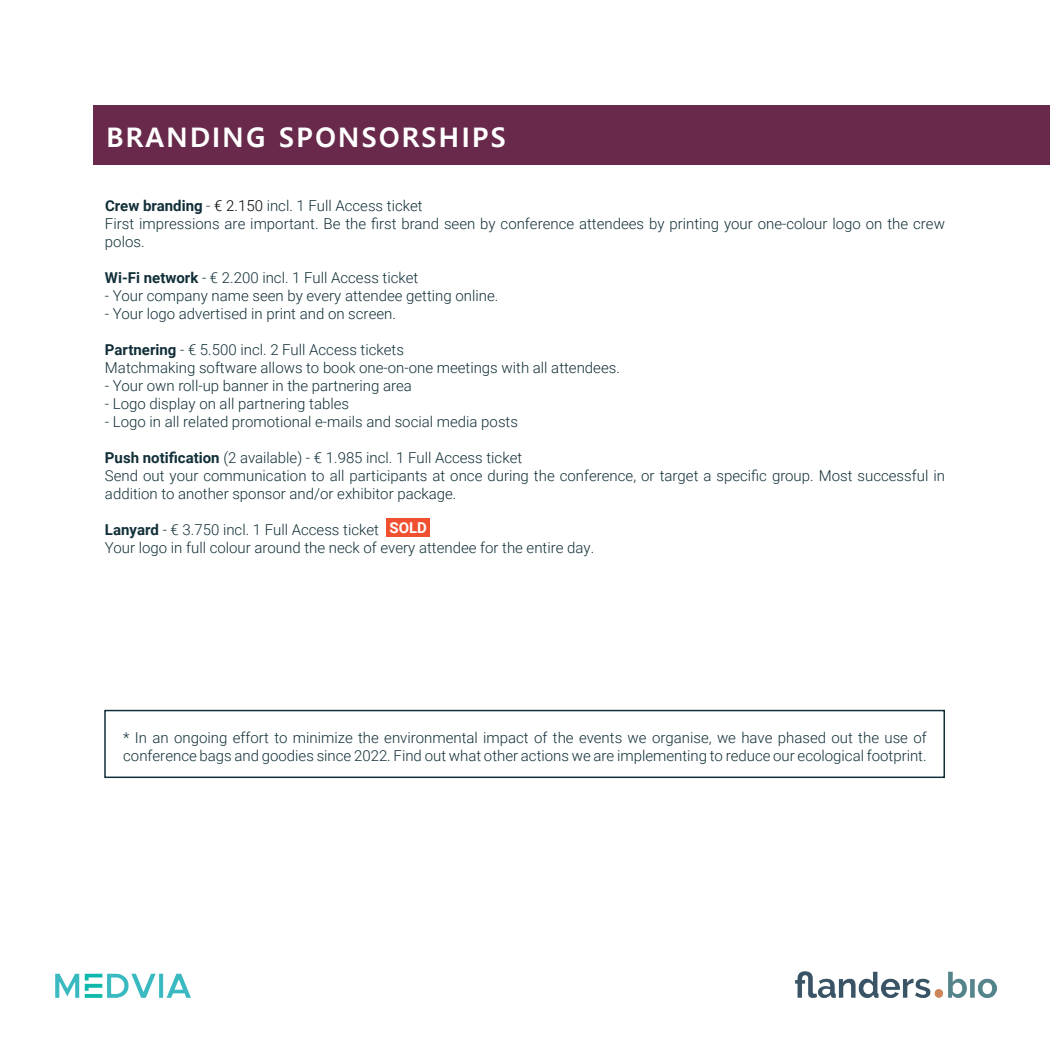
<style>
.page{position:relative;width:1050px;height:1050px;background:#fff}
.page>*{position:absolute;margin:0;border:0;box-sizing:border-box;transform-origin:0 0}
.t1{font:700 27px "Malgun Gothic";letter-spacing:.075em;color:#fff}
.t2{font:300 15px/18px "Roboto";color:#112f38}
.t3{font:700 15px "Roboto";color:#fff}
.s1{font-weight:700}
.s2{color:#000001}
</style>
<div class="page">
<div style="left:93px;top:105px;width:957px;height:60px;background:#68294b"></div>
<img style="left:795px;top:971px;width:202px;height:27px">
<div style="left:104px;top:710px;width:841px;height:68px;background:#fff;border:2px solid #112f38"></div>
<img style="left:55px;top:973px;width:136px;height:25px">
<div style="left:386px;top:519px;width:43px;height:18px;background:#f05030"></div>
<h1 class="t1" style="left:106px;top:121px;width:401px">BRANDING SPONSORSHIPS</h1>
<p class="t2" style="left:105px;top:196px;width:841px"><span class="s1">Crew branding</span> - <span class="s2">€ 2.150</span> incl. 1 Full Access ticket<br>First impressions are important. Be the first brand seen by conference attendees by printing your one-colour logo on the crew polos.</p>
<p class="t2" style="left:105px;top:268px;width:315px"><span class="s1">Wi-Fi network</span> - € 2.200 incl. 1 Full Access ticket</p>
<p class="t2" style="left:105px;top:286px;width:395px">- Your company name seen by every attendee getting online.</p>
<p class="t2" style="left:105px;top:304px;width:293px">- Your logo advertised in print and on screen.</p>
<p class="t2" style="left:105px;top:340px;width:517px"><span class="s1">Partnering</span> - € 5.500 incl. 2 Full Access tickets<br>Matchmaking software allows to book one-on-one meetings with all attendees.</p>
<p class="t2" style="left:105px;top:376px;width:308px">- Your own roll-up banner in the partnering area</p>
<p class="t2" style="left:105px;top:394px;width:246px">- Logo display on all partnering tables</p>
<p class="t2" style="left:105px;top:412px;width:415px">- Logo in all related promotional e-mails and social media posts</p>
<p class="t2" style="left:105px;top:448px;width:841px"><span class="s1">Push notification</span> (2 available) - € 1.985 incl. 1 Full Access ticket<br>Send out your communication to all participants at once during the conference, or target a specific group. Most successful in addition to another sponsor and/or exhibitor package.</p>
<p class="t2" style="left:105px;top:520px;width:491px"><span class="s1">Lanyard</span> - € 3.750 incl. 1 Full Access ticket<br>Your logo in full colour around the neck of every attendee for the entire day.</p>
<p class="t3" style="left:390px;top:517px;width:39px">SOLD</p>
<p class="t2" style="left:123px;top:728px;width:805px">* In an ongoing effort to minimize the environmental impact of the events we organise, we have phased out the use of conference bags and goodies since 2022. Find out what other actions we are implementing to reduce our ecological footprint.</p>
</div>
